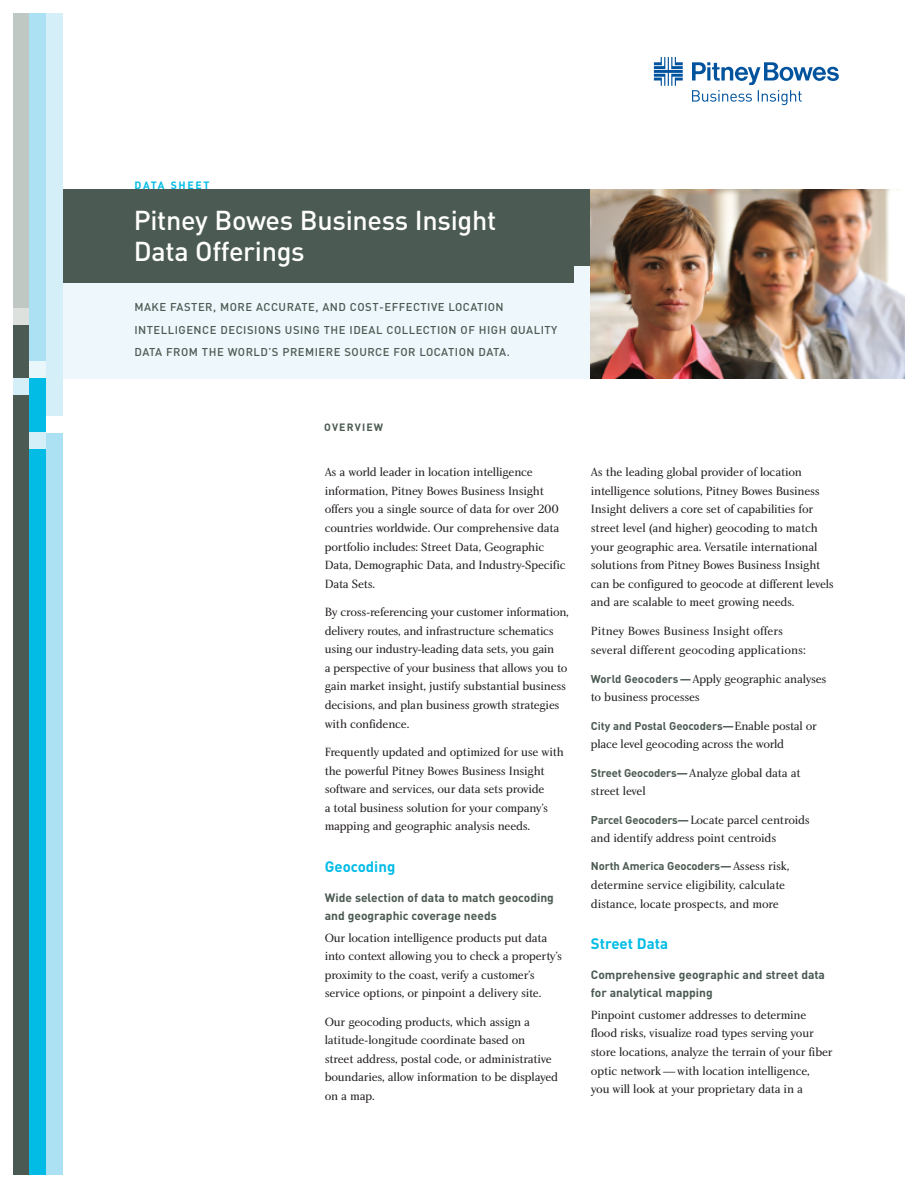
<style>
.page{position:relative;width:918px;height:1188px;background:#fff}
.page>*{position:absolute;margin:0;border:0;box-sizing:border-box;transform-origin:0 0}
.t1{font:500 27px/31.5px "DIN";letter-spacing:-.01em;color:#fff}
.t2{font:700 15px "DIN";color:#02bce5}
.t3{font:12.3px/18.6px "Charlotte Book Plain";letter-spacing:-.02em;color:#231f20}
.t4{font:12.3px/19.2px "Charlotte Book Plain";color:#231f20}
.t5{font:700 12px/18px "DIN";color:#4b5a52}
.t6{font:500 11.25px/22.5px "DIN";letter-spacing:.045em;color:#4b5a52}
.t7{font:700 11.25px "DIN";letter-spacing:-.01em;color:#4b5a52}
.t8{font:700 10.5px "DIN";letter-spacing:.165em;color:#02bce5}
.t9{font:700 10.5px "DIN";letter-spacing:.11em;color:#4b5a52}
.s1{font-family:"DIN";font-weight:700;font-size:11.25px;color:#4b5a52}
.s2{font-family:"Charlotte Book Plain";font-weight:400;font-size:12.3px;color:#231f20}
</style>
<div class="page">
<div style="left:61px;top:279px;width:530px;height:99px;background:#eef8fc"></div>
<div style="left:61px;top:189px;width:530px;height:94px;background:#4b5a52"></div>
<div style="left:14px;top:14px;width:16px;height:310px;background:#bfc8c3"></div>
<div style="left:14px;top:324px;width:16px;height:850px;background:#4b5a52"></div>
<div style="left:574px;top:267px;width:17px;height:16px;background:#eef8fc"></div>
<div style="left:14px;top:378px;width:16px;height:16px;background:#d5eff8"></div>
<div style="left:14px;top:308px;width:16px;height:16px;background:#dce1de"></div>
<div style="left:30px;top:14px;width:16px;height:364px;background:#ace0f3"></div>
<div style="left:30px;top:362px;width:16px;height:16px;background:#e9f7fb"></div>
<div style="left:30px;top:378px;width:16px;height:796px;background:#02bce5"></div>
<div style="left:30px;top:432px;width:16px;height:16px;background:#d5eff8"></div>
<div style="left:46px;top:14px;width:16px;height:418px;background:#d5eff8"></div>
<div style="left:46px;top:432px;width:16px;height:742px;background:#ace0f3"></div>
<div style="left:46px;top:416px;width:16px;height:16px;background:#fff"></div>
<svg style="left:654px;top:57px;width:185px;height:48px"></svg>
<img style="left:591px;top:189px;width:313px;height:189px">
<p class="t8" style="left:135px;top:179px;width:77px">DATA SHEET</p>
<h1 class="t1" style="left:134px;top:203px;width:364px">Pitney Bowes Business Insight<br>Data Offerings</h1>
<p class="t6" style="left:134px;top:296px;width:424px">MAKE FASTER, MORE ACCURATE, AND COST-EFFECTIVE LOCATION<br>INTELLIGENCE DECISIONS USING THE IDEAL COLLECTION OF HIGH QUALITY<br>DATA FROM THE WORLD’S PREMIERE SOURCE FOR LOCATION DATA.</p>
<p class="t9" style="left:324px;top:421px;width:60px">OVERVIEW</p>
<p class="t3" style="left:325px;top:464px;width:242px">As a world leader in location intelligence information, Pitney Bowes Business Insight offers you a single source of data for over 200 countries worldwide. Our comprehensive data portfolio includes: Street Data, Geographic Data, Demographic Data, and Industry-Specific Data Sets.</p>
<p class="t3" style="left:325px;top:604px;width:246px">By cross-referencing your customer information, delivery routes, and infrastructure schematics using our industry-leading data sets, you gain<br>a perspective of your business that allows you to gain market insight, justify substantial business decisions, and plan business growth strategies with confidence.</p>
<p class="t3" style="left:325px;top:744px;width:241px">Frequently updated and optimized for use with the powerful Pitney Bowes Business Insight software and services, our data sets provide<br>a total business solution for your company’s mapping and geographic analysis needs.</p>
<p class="t2" style="left:325px;top:857px;width:72px">Geocoding</p>
<p class="t5" style="left:325px;top:888px;width:231px">Wide selection of data to match geocoding and geographic coverage needs</p>
<p class="t3" style="left:325px;top:929px;width:239px">Our location intelligence products put data into context allowing you to check a property’s proximity to the coast, verify a customer’s service options, or pinpoint a delivery site.</p>
<p class="t3" style="left:325px;top:1013px;width:235px">Our geocoding products, which assign a latitude-longitude coordinate based on<br>street address, postal code, or administrative boundaries, allow information to be displayed on a map.</p>
<p class="t3" style="left:591px;top:464px;width:244px">As the leading global provider of location intelligence solutions, Pitney Bowes Business Insight delivers a core set of capabilities for street level (and higher) geocoding to match your geographic area. Versatile international solutions from Pitney Bowes Business Insight can be configured to geocode at different levels and are scalable to meet growing needs.</p>
<p class="t4" style="left:591px;top:623px;width:216px">Pitney Bowes Business Insight offers several different geocoding applications:</p>
<p class="t3" style="left:591px;top:671px;width:237px"><span class="s1">World Geocoders—</span>Apply geographic analyses to business processes</p>
<p class="t7" style="left:591px;top:719px;width:228px">City and Postal Geocoders—<span class="s2">Enable postal or</span></p>
<p class="t3" style="left:591px;top:736px;width:195px">place level geocoding across the world</p>
<p class="t3" style="left:591px;top:764px;width:211px"><span class="s1">Street Geocoders—</span>Analyze global data at street level</p>
<p class="t3" style="left:591px;top:811px;width:220px"><span class="s1">Parcel Geocoders—</span>Locate parcel centroids and identify address point centroids</p>
<p class="t7" style="left:591px;top:860px;width:200px">North America Geocoders—<span class="s2">Assess risk,</span></p>
<p class="t3" style="left:591px;top:877px;width:196px">determine service eligibility, calculate distance, locate prospects, and more</p>
<p class="t2" style="left:591px;top:935px;width:79px">Street Data</p>
<p class="t5" style="left:591px;top:965px;width:236px">Comprehensive geographic and street data for analytical mapping</p>
<p class="t3" style="left:591px;top:1007px;width:243px">Pinpoint customer addresses to determine flood risks, visualize road types serving your store locations, analyze the terrain of your fiber optic network—with location intelligence,<br>you will look at your proprietary data in a</p>
</div>
